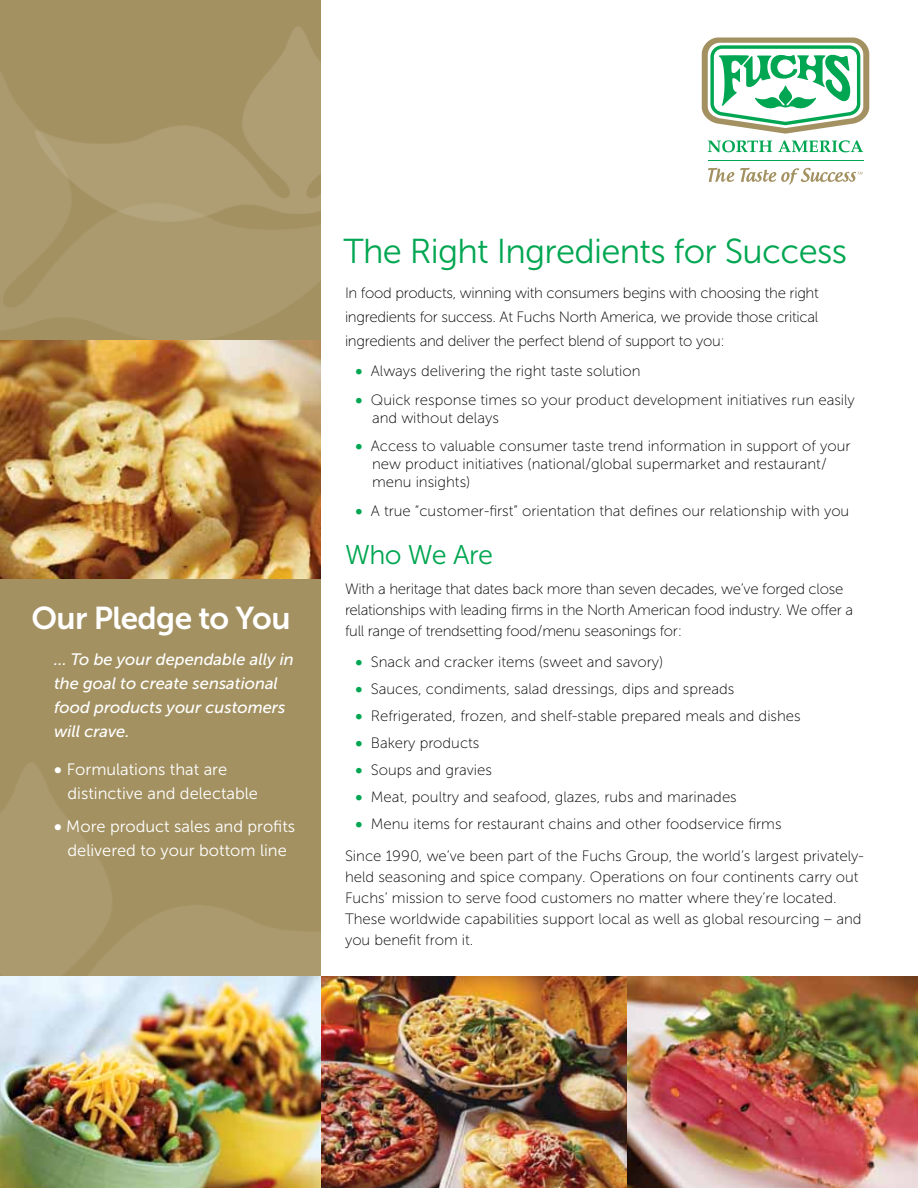
<style>
.page{position:relative;width:918px;height:1188px;background:#fff}
.page>*{position:absolute;margin:0;border:0;box-sizing:border-box;transform-origin:0 0}
.t1{font:34.5px "Museo Sans 300";letter-spacing:-.02em;color:#00a651}
.t2{font:31.5px "Museo Sans 700";letter-spacing:-.02em;color:#fff}
.t3{font:27px "Museo Sans 300";letter-spacing:-.02em;color:#00a651}
.t4{font:16.5px/24px "Museo Sans 300";color:#fff}
.t5{font:italic 16.5px/24px "Museo Sans 500";color:#fff}
.t6{font:15px/18px "Museo Sans 100";color:#000}
.t7{font:15px/21px "Museo Sans 100";letter-spacing:-.02em;color:#000}
.s1{font-family:"Museo Sans 900"}
.s2{font-family:"Museo Sans 900";color:#00a651}
</style>
<div class="page">
<img style="left:321px;top:976px;width:597px;height:212px">
<img style="left:0;top:0;width:321px;height:977px">
<svg style="left:708px;top:140px;width:64px;height:12px"></svg>
<svg style="left:778px;top:140px;width:85px;height:12px"></svg>
<svg style="left:702px;top:37px;width:167px;height:97px"></svg>
<svg style="left:708px;top:168px;width:26px;height:14px"></svg>
<svg style="left:740px;top:168px;width:123px;height:17px"></svg>
<hr style="left:708px;top:160px;width:155px;height:1px;background:#00a651">
<img style="left:0;top:341px;width:321px;height:238px">
<img style="left:0;top:977px;width:321px;height:211px">
<h2 class="t2" style="left:32px;top:601px;width:261px">Our Pledge to You</h2>
<p class="t5" style="left:54px;top:647px;width:241px">… To be your dependable ally in the goal to create sensational food products your customers will crave.</p>
<p class="t4" style="left:67px;top:757px;width:192px;text-indent:-13px"><span class="s1">•</span> Formulations that are distinctive and delectable</p>
<p class="t4" style="left:54px;top:814px;width:243px;text-align:center"><span class="s1">•</span> More product sales and profits delivered to your bottom line</p>
<h1 class="t1" style="left:344px;top:232px;width:505px">The Right Ingredients for Success</h1>
<p class="t6" style="left:345px;top:281px;width:475px;line-height:24px;text-align:justify">In food products, winning with consumers begins with choosing the right ingredients for success. At Fuchs North America, we provide those critical ingredients and deliver the perfect blend of support to you:</p>
<p class="t6" style="left:356px;top:362px;width:287px"><span class="s2">•</span> Always delivering the right taste solution</p>
<p class="t6" style="left:372px;top:391px;width:484px;text-indent:-16px"><span class="s2">•</span> Quick response times so your product development initiatives run easily and without delays</p>
<p class="t6" style="left:372px;top:437px;width:480px;text-indent:-16px"><span class="s2">•</span> Access to valuable consumer taste trend information in support of your new product initiatives (national/global supermarket and restaurant/ menu insights)</p>
<p class="t6" style="left:356px;top:502px;width:495px"><span class="s2">•</span> A true “customer-first” orientation that defines our relationship with you</p>
<h3 class="t3" style="left:345px;top:540px;width:149px">Who We Are</h3>
<p class="t7" style="left:345px;top:578px;width:510px">With a heritage that dates back more than seven decades, we’ve forged close relationships with leading firms in the North American food industry. We offer a full range of trendsetting food/menu seasonings for:</p>
<p class="t6" style="left:356px;top:653px;width:309px"><span class="s2">•</span> Snack and cracker items (sweet and savory)</p>
<p class="t6" style="left:356px;top:680px;width:380px"><span class="s2">•</span> Sauces, condiments, salad dressings, dips and spreads</p>
<p class="t6" style="left:356px;top:707px;width:447px"><span class="s2">•</span> Refrigerated, frozen, and shelf-stable prepared meals and dishes</p>
<p class="t6" style="left:356px;top:734px;width:126px"><span class="s2">•</span> Bakery products</p>
<p class="t6" style="left:356px;top:761px;width:138px"><span class="s2">•</span> Soups and gravies</p>
<p class="t6" style="left:356px;top:788px;width:383px"><span class="s2">•</span> Meat, poultry and seafood, glazes, rubs and marinades</p>
<p class="t6" style="left:345px;top:808px;width:520px;line-height:31.5px;text-indent:10px"><span class="s2">•</span> Menu items for restaurant chains and other foodservice firms<br>Since 1990, we’ve been part of the Fuchs Group, the world’s largest privately-</p>
<p class="t6" style="left:345px;top:866px;width:518px;line-height:21px">held seasoning and spice company. Operations on four continents carry out Fuchs’ mission to serve food customers no matter where they’re located.<br>These worldwide capabilities support local as well as global resourcing – and you benefit from it.</p>
</div>
